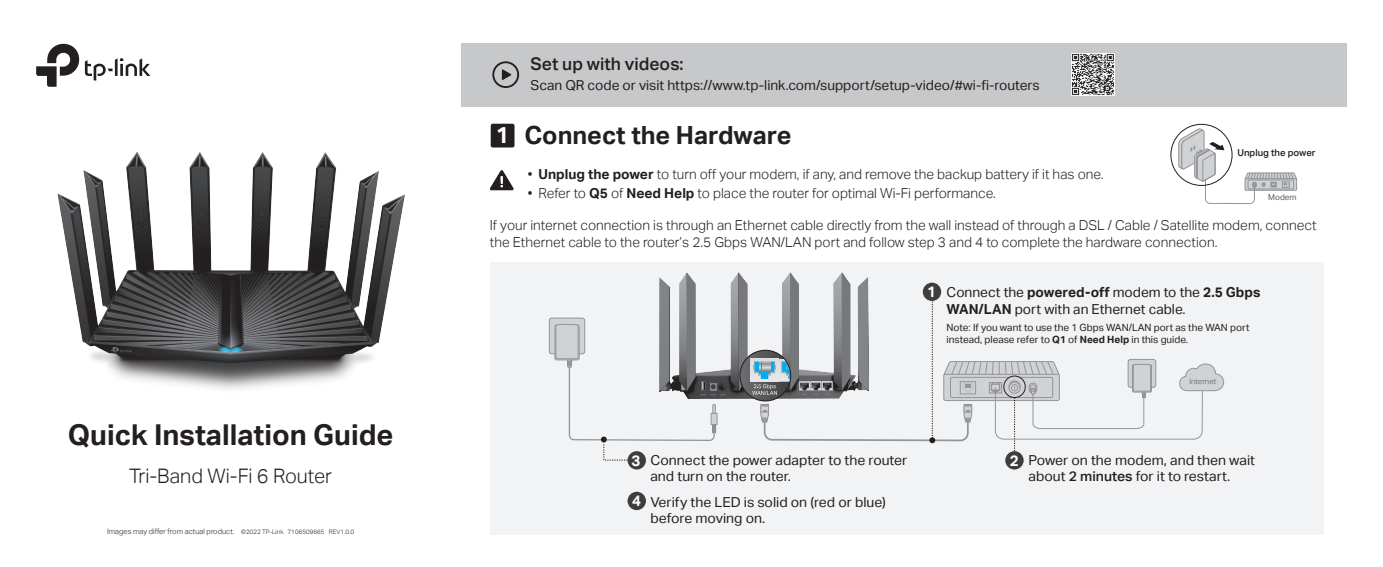
<style>
.page{position:relative;width:1383px;height:567px;background:#fff}
.page>*{position:absolute;margin:0;border:0;box-sizing:border-box;transform-origin:0 0}
.t1{font:28.75px "TP Link Aktiv Bold";color:#231f20}
.t2{font:25px "TP Link Aktiv Bold";color:#231f20}
.t3{font:20px "TP Link Aktiv Light";color:#231f20}
.t4{font:17.5px "TP Link Aktiv Medium";color:#231f20}
.t5{font:15.12px "TP Link Aktiv Bold";color:#fff}
.t6{font:13.75px/16.5px "TP Link Aktiv Light";color:#231f20}
.t7{font:13.75px/16.5px "TP Link Aktiv Regular";color:#231f20}
.t8{font:10px/12px "TP Link Aktiv Regular";color:#231f20}
.t9{font:9.5px "TP Link Aktiv Medium";color:#231f20}
.t10{font:8.12px "TP Link Aktiv Regular";color:#57585a}
.t11{font:7.62px "TP Link Aktiv Light";color:#57585a}
.t12{font:7.5px "TP Link Aktiv Light";color:#231f20}
.s1{font-size:6.25px}
.s2{font-size:23.12px;color:#fff}
.s3{font-family:"TP Link Aktiv Bold"}
.s4{font-family:"TP Link Aktiv Medium"}
</style>
<div class="page">
<svg style="left:36px;top:44px;width:43px;height:43px"></svg>
<svg style="left:85px;top:58px;width:65px;height:22px"></svg>
<img style="left:57px;top:152px;width:348px;height:229px">
<img style="left:136px;top:265px;width:190px;height:124px">
<svg style="left:1178px;top:129px;width:118px;height:75px"></svg>
<div style="left:1170px;top:124px;width:62px;height:62px;border:1px solid #231f20;border-radius:50%"></div>
<svg style="left:490px;top:170px;width:23px;height:20px"></svg>
<div style="left:490px;top:124px;width:24px;height:24px;background:#231f20;border-radius:2px"></div>
<div style="left:490px;top:262px;width:833px;height:273px;background:#f2f3f4"></div>
<svg style="left:715px;top:413px;width:2px;height:12px"></svg>
<div style="left:549px;top:318px;width:35px;height:36px;background:#d1d2d4;border-radius:2px"></div>
<div style="left:549px;top:318px;width:35px;height:36px;border:1px solid #939598;border-radius:2px"></div>
<div style="left:627px;top:451px;width:18px;height:18px;background:#3e3e3f;border-radius:50%"></div>
<div style="left:1005px;top:451px;width:18px;height:18px;background:#3e3e3f;border-radius:50%"></div>
<div style="left:627px;top:492px;width:18px;height:18px;background:#3e3e3f;border-radius:50%"></div>
<img style="left:715px;top:273px;width:23px;height:126px">
<svg style="left:554px;top:273px;width:161px;height:187px"></svg>
<svg style="left:738px;top:273px;width:485px;height:178px"></svg>
<div style="left:461px;top:43px;width:885px;height:64px;background:#c7c8ca"></div>
<svg style="left:502px;top:69px;width:9px;height:11px"></svg>
<div style="left:492px;top:61px;width:27px;height:27px;border:2px solid #231f20;border-radius:50%"></div>
<img style="left:1071px;top:53px;width:43px;height:43px">
<h1 class="t1" style="left:68px;top:418px;width:327px">Quick Installation Guide</h1>
<h3 class="t3" style="left:129px;top:464px;width:204px">Tri-Band Wi-Fi 6 Router</h3>
<p class="t12" style="left:107px;top:527px;width:248px">Images may differ from actual product. <span class="s1">©2022 TP-Link 7106509665 REV1.0.0</span></p>
<p class="t4" style="left:530px;top:54px;width:154px">Set up with videos:</p>
<p class="t7" style="left:530px;top:77px;width:510px">Scan QR code or visit https://www.tp-link.com/support/setup-video/#wi-fi-routers</p>
<h2 class="t2" style="left:495px;top:121px;width:297px"><span class="s2">1</span> Connect the Hardware</h2>
<p class="t6" style="left:527px;top:166px;width:577px">• <span class="s3">Unplug the power</span> to turn off your modem, if any, and remove the backup battery if it has one.</p>
<p class="t6" style="left:527px;top:185px;width:469px">• Refer to <span class="s3">Q5</span> of <span class="s3">Need Help</span> to place the router for optimal Wi-Fi performance.</p>
<p class="t9" style="left:1237px;top:148px;width:80px">Unplug the power</p>
<p class="t10" style="left:1267px;top:192px;width:30px">Modem</p>
<p class="t6" style="left:490px;top:217px;width:828px">If your internet connection is through an Ethernet cable directly from the wall instead of through a DSL / Cable / Satellite modem, connect the Ethernet cable to the router’s 2.5 Gbps WAN/LAN port and follow step 3 and 4 to complete the hardware connection.</p>
<p class="t5" style="left:927px;top:283px;width:10px">1</p>
<p class="t7" style="left:946px;top:284px;width:315px">Connect the <span class="s3">powered-off</span> modem to the <span class="s3">2.5 Gbps<br>WAN/LAN</span> port with an Ethernet cable.</p>
<p class="t8" style="left:946px;top:321px;width:304px">Note: If you want to use the 1 Gbps WAN/LAN port as the WAN port instead, please refer to <span class="s3">Q1</span> of <span class="s3">Need Help</span> in this guide.</p>
<p class="t11" style="left:1189px;top:377px;width:28px">Internet</p>
<p class="t7" style="left:650px;top:452px;width:258px">Connect the power adapter to the router and turn on the router.</p>
<p class="t5" style="left:631px;top:452px;width:10px">3</p>
<p class="t7" style="left:1028px;top:452px;width:228px">Power on the modem, and then wait about <span class="s4">2 minutes</span> for it to restart.</p>
<p class="t5" style="left:1009px;top:452px;width:10px">2</p>
<p class="t5" style="left:632px;top:492px;width:10px">4</p>
<p class="t7" style="left:650px;top:494px;width:237px">Verify the LED is solid on (red or blue) before moving on.</p>
</div>
